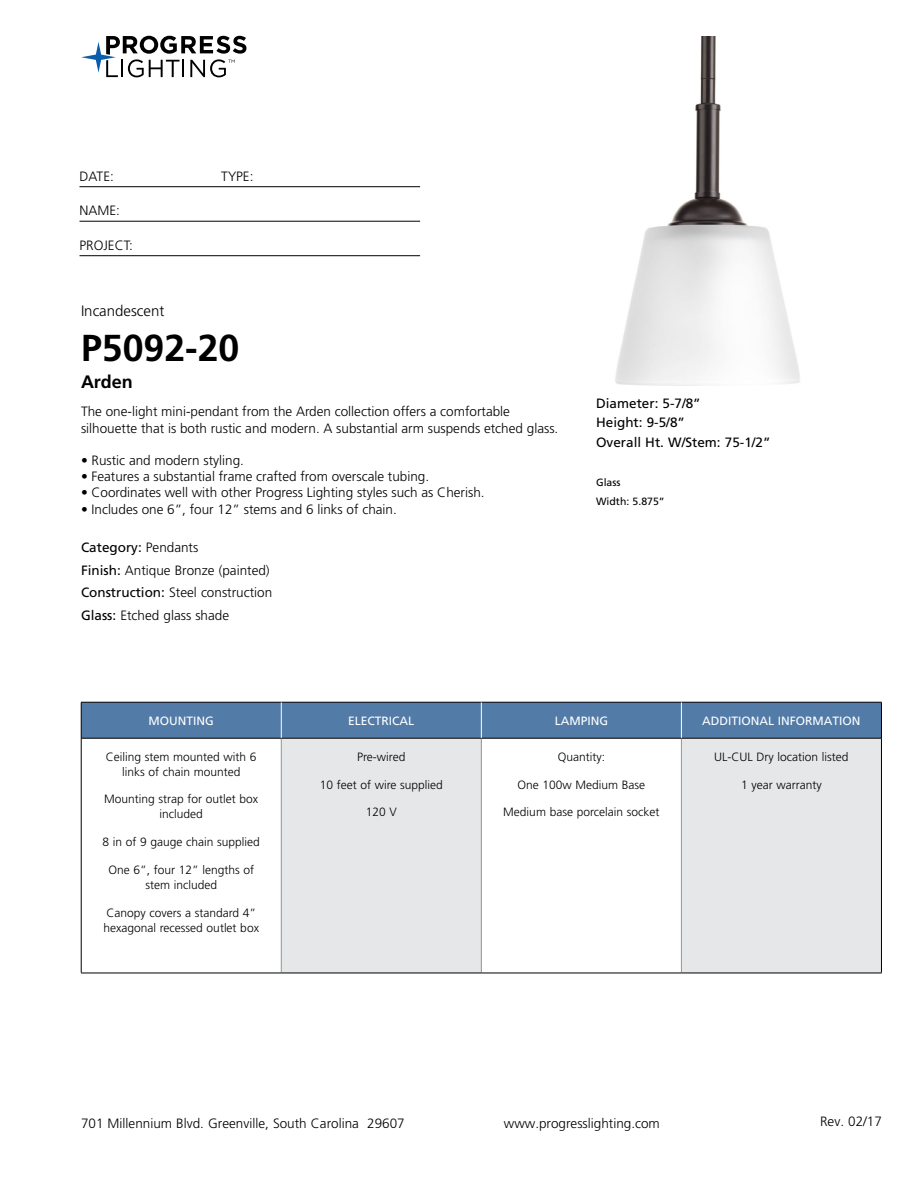
<style>
.page{position:relative;width:918px;height:1188px;background:#fff}
.page>*{position:absolute;margin:0;border:0;box-sizing:border-box;transform-origin:0 0}
.t1{font:700 37.5px "Frutiger LT Std";color:#000}
.t2{font:700 18px "Frutiger LT Std";color:#000}
.t3{font:300 15px "Frutiger LT Std";color:#000}
.t4{font:300 13.5px/22.5px "Frutiger LT Std";color:#000}
.t5{font:13.5px/19.5px "Frutiger LT Std";color:#000}
.t6{font:300 12px/15px "Frutiger LT Std";color:#000;text-align:center}
.t7{font:12px "Frutiger LT Std";color:#fff}
.t8{font:10.5px/19.5px "Frutiger LT Std";color:#000}
.s1{font-weight:400}
</style>
<div class="page">
<svg style="left:81px;top:36px;width:165px;height:41px"></svg>
<hr style="left:80px;top:186px;width:340px;height:1px;background:#000">
<hr style="left:80px;top:221px;width:340px;height:1px;background:#000">
<hr style="left:80px;top:255px;width:340px;height:1px;background:#000">
<div style="left:82px;top:703px;width:799px;height:35px;background:#527ba8"></div>
<div style="left:281px;top:738px;width:200px;height:235px;background:#e6e7e8"></div>
<div style="left:681px;top:738px;width:200px;height:235px;background:#e6e7e8"></div>
<hr style="left:281px;top:739px;width:1px;height:234px;background:#939598">
<hr style="left:481px;top:739px;width:1px;height:234px;background:#939598">
<hr style="left:681px;top:739px;width:1px;height:234px;background:#939598">
<hr style="left:81px;top:738px;width:200px;height:1px;background:#000">
<hr style="left:281px;top:738px;width:200px;height:1px;background:#000">
<hr style="left:481px;top:738px;width:200px;height:1px;background:#000">
<hr style="left:681px;top:738px;width:200px;height:1px;background:#000">
<hr style="left:81px;top:973px;width:200px;height:1px;background:#000">
<hr style="left:281px;top:973px;width:200px;height:1px;background:#000">
<hr style="left:481px;top:973px;width:200px;height:1px;background:#000">
<hr style="left:681px;top:973px;width:201px;height:1px;background:#000">
<hr style="left:81px;top:702px;width:200px;height:1px;background:#000">
<hr style="left:81px;top:702px;width:1px;height:36px;background:#000">
<hr style="left:281px;top:702px;width:200px;height:1px;background:#000">
<hr style="left:481px;top:702px;width:200px;height:1px;background:#000">
<hr style="left:681px;top:702px;width:201px;height:1px;background:#000">
<hr style="left:881px;top:702px;width:1px;height:36px;background:#000">
<hr style="left:81px;top:738px;width:1px;height:235px;background:#000">
<hr style="left:881px;top:738px;width:1px;height:235px;background:#000">
<hr style="left:281px;top:702px;width:1px;height:36px;background:#fff">
<hr style="left:681px;top:702px;width:1px;height:36px;background:#fff">
<hr style="left:481px;top:702px;width:1px;height:36px;background:#fff">
<img style="left:615px;top:36px;width:185px;height:349px">
<p class="t4" style="left:80px;top:165px;width:36px">DATE:</p>
<p class="t4" style="left:221px;top:165px;width:34px">TYPE:</p>
<p class="t4" style="left:80px;top:200px;width:42px">NAME:</p>
<p class="t4" style="left:80px;top:234px;width:55px">PROJECT:</p>
<p class="t3" style="left:81px;top:302px;width:85px">Incandescent</p>
<h1 class="t1" style="left:81px;top:326px;width:160px">P5092-20</h1>
<h2 class="t2" style="left:81px;top:371px;width:53px">Arden</h2>
<p class="t4" style="left:81px;top:404px;width:479px;line-height:16.2px">The one-light mini-pendant from the Arden collection offers a comfortable silhouette that is both rustic and modern. A substantial arm suspends etched glass.</p>
<p class="t4" style="left:81px;top:449px;width:165px">• Rustic and modern styling.</p>
<p class="t4" style="left:81px;top:465px;width:350px">• Features a substantial frame crafted from overscale tubing.</p>
<p class="t4" style="left:81px;top:482px;width:405px">• Coordinates well with other Progress Lighting styles such as Cherish.</p>
<p class="t4" style="left:81px;top:498px;width:317px">• Includes one 6”, four 12” stems and 6 links of chain.</p>
<p class="t4" style="left:81px;top:537px;width:193px"><span class="s1">Category:</span> Pendants<br><span class="s1">Finish:</span> Antique Bronze (painted)<br><span class="s1">Construction:</span> Steel construction<br><span class="s1">Glass:</span> Etched glass shade</p>
<p class="t5" style="left:596px;top:393px;width:176px">Diameter: 5-7/8”<br>Height: 9-5/8”<br>Overall Ht. W/Stem: 75-1/2”</p>
<p class="t8" style="left:596px;top:472px;width:70px">Glass<br>Width: 5.875”</p>
<p class="t7" style="left:149px;top:714px;width:67px">MOUNTING</p>
<p class="t7" style="left:348px;top:714px;width:68px">ELECTRICAL</p>
<p class="t7" style="left:555px;top:714px;width:55px">LAMPING</p>
<p class="t7" style="left:702px;top:714px;width:160px">ADDITIONAL INFORMATION</p>
<p class="t6" style="left:106px;top:749px;width:152px">Ceiling stem mounted with 6 links of chain mounted</p>
<p class="t6" style="left:104px;top:792px;width:156px">Mounting strap for outlet box included</p>
<p class="t6" style="left:103px;top:835px;width:159px">8 in of 9 gauge chain supplied</p>
<p class="t6" style="left:108px;top:863px;width:147px">One 6”, four 12” lengths of stem included</p>
<p class="t6" style="left:104px;top:905px;width:157px;text-align:left">Canopy covers a standard 4” hexagonal recessed outlet box</p>
<p class="t6" style="left:357px;top:749px;width:50px">Pre-wired</p>
<p class="t6" style="left:320px;top:777px;width:125px">10 feet of wire supplied</p>
<p class="t6" style="left:366px;top:805px;width:33px">120 V</p>
<p class="t6" style="left:714px;top:749px;width:136px">UL-CUL Dry location listed</p>
<p class="t6" style="left:741px;top:777px;width:82px">1 year warranty</p>
<p class="t6" style="left:558px;top:749px;width:49px">Quantity:</p>
<p class="t6" style="left:518px;top:777px;width:129px">One 100w Medium Base</p>
<p class="t6" style="left:503px;top:805px;width:158px">Medium base porcelain socket</p>
<p class="t4" style="left:81px;top:1112px;width:325px">701 Millennium Blvd. Greenville, South Carolina 29607</p>
<p class="t4" style="left:504px;top:1112px;width:158px">www.progresslighting.com</p>
<p class="t4" style="left:820px;top:1110px;width:63px">Rev. 02/17</p>
</div>
